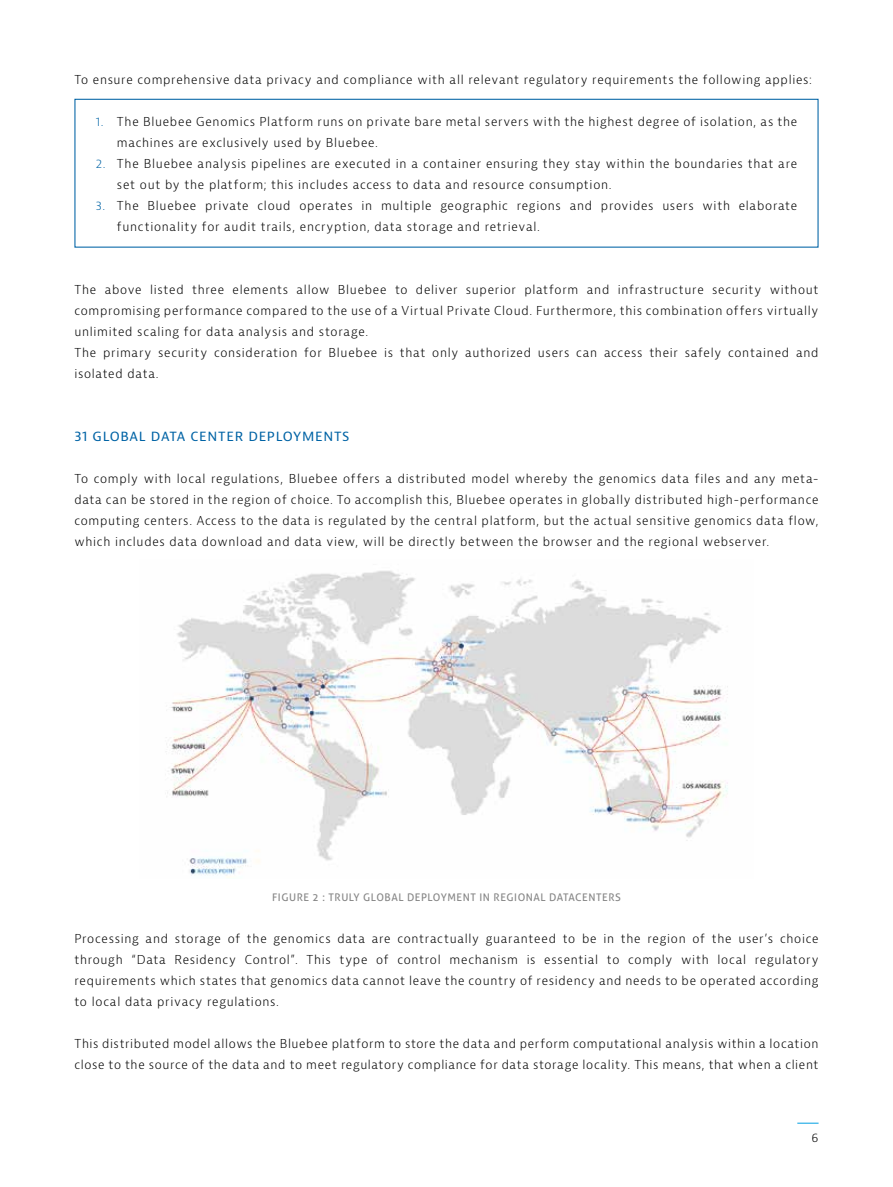
<style>
.page{position:relative;width:893px;height:1187px;background:#fff}
.page>*{position:absolute;margin:0;border:0;box-sizing:border-box;transform-origin:0 0}
.t1{font:13.5px "Bernina Sans";letter-spacing:.05em;color:#0063a5}
.t2{font:300 12px/21px "Bernina Sans";letter-spacing:.06em;color:#000}
.t3{font:10.5px "Aller";letter-spacing:.05em;color:#878787}
.s1{color:#0063a5}
</style>
<div class="page">
<svg style="left:797px;top:1122px;width:22px;height:1px"></svg>
<div style="left:74px;top:99px;width:745px;height:149px;border:1px solid #0063a5"></div>
<img style="left:166px;top:570px;width:562px;height:308px">
<p class="t2" style="left:74px;top:69px;width:739px">To ensure comprehensive data privacy and compliance with all relevant regulatory requirements the following applies:</p>
<p class="t2" style="left:117px;top:111px;width:682px;text-indent:-21px"><span class="s1">1.</span> The Bluebee Genomics Platform runs on private bare metal servers with the highest degree of isolation, as the machines are exclusively used by Bluebee.</p>
<p class="t2" style="left:117px;top:153px;width:682px;text-indent:-21px"><span class="s1">2.</span> The Bluebee analysis pipelines are executed in a container ensuring they stay within the boundaries that are set out by the platform; this includes access to data and resource consumption.</p>
<p class="t2" style="left:117px;top:195px;width:682px;text-indent:-21px"><span class="s1">3.</span> The Bluebee private cloud operates in multiple geographic regions and provides users with elaborate functionality for audit trails, encryption, data storage and retrieval.</p>
<p class="t2" style="left:74px;top:279px;width:746px">The above listed three elements allow Bluebee to deliver superior platform and infrastructure security without compromising performance compared to the use of a Virtual Private Cloud. Furthermore, this combination offers virtually unlimited scaling for data analysis and storage.<br>The primary security consideration for Bluebee is that only authorized users can access their safely contained and isolated data.</p>
<p class="t1" style="left:74px;top:427px;width:277px">31 GLOBAL DATA CENTER DEPLOYMENTS</p>
<p class="t2" style="left:74px;top:468px;width:746px;text-align:justify">To comply with local regulations, Bluebee offers a distributed model whereby the genomics data files and any meta&shy;data can be stored in the region of choice. To accomplish this, Bluebee operates in globally distributed high-performance computing centers. Access to the data is regulated by the central platform, but the actual sensitive genomics data flow, which includes data download and data view, will be directly between the browser and the regional webserver.</p>
<p class="t3" style="left:272px;top:890px;width:350px">FIGURE 2 : TRULY GLOBAL DEPLOYMENT IN REGIONAL DATACENTERS</p>
<p class="t2" style="left:74px;top:927px;width:746px;text-align:justify">Processing and storage of the genomics data are contractually guaranteed to be in the region of the user’s choice through “Data Residency Control”. This type of control mechanism is essential to comply with local regulatory requirements which states that genomics data cannot leave the country of residency and needs to be operated according to local data privacy regulations.</p>
<p class="t2" style="left:74px;top:1032px;width:746px">This distributed model allows the Bluebee platform to store the data and perform computational analysis within a location close to the source of the data and to meet regulatory compliance for data storage locality. This means, that when a client</p>
<p class="t2" style="left:812px;top:1127px;width:8px">6</p>
</div>
